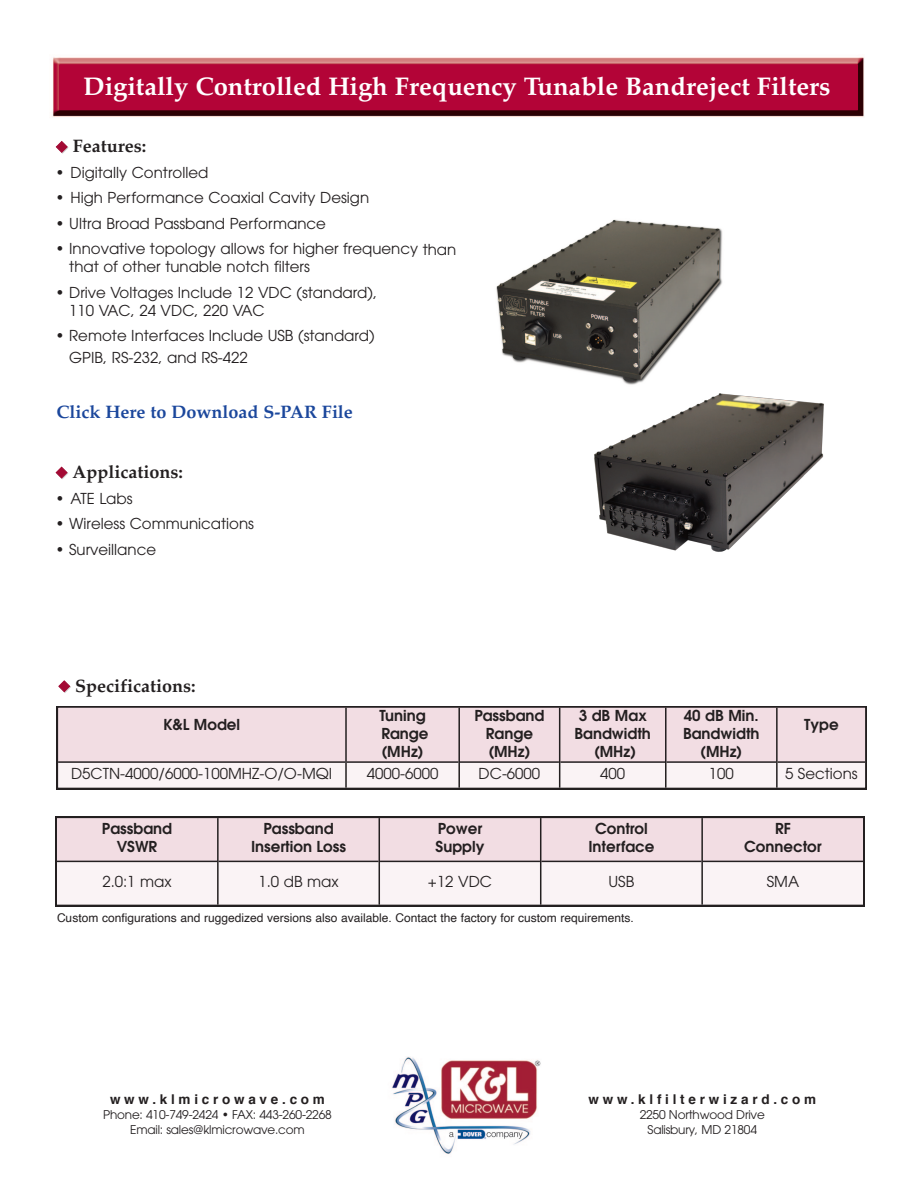
<style>
.page{position:relative;width:918px;height:1188px;background:#fff}
.page>*{position:absolute;margin:0;border:0;box-sizing:border-box;transform-origin:0 0}
.t1{font:700 25.5px "Palatino";color:#fff}
.t2{font:700 18px "Palatino";color:#231f20}
.t3{font:700 18px "Palatino";color:#1b479c}
.t4{font:15px "Avant Garde";color:#231f20}
.t5{font:600 15px "Avant Garde";color:#231f20}
.t6{font:700 13.5px "Helvetica";letter-spacing:.28em;color:#231f20}
.t7{font:12px "Avant Garde";letter-spacing:-.015em;color:#231f20}
.t8{font:12px "Helvetica";color:#231f20}
.s1{color:#ccc}
</style>
<div class="page">
<img style="left:52px;top:57px;width:812px;height:60px">
<div style="left:60px;top:65px;width:798px;height:45px;background:#b30437"></div>
<img style="left:392px;top:1057px;width:149px;height:97px">
<svg style="left:56px;top:817px;width:809px;height:89px"></svg>
<hr style="left:217px;top:818px;width:2px;height:87px;background:#231f20">
<hr style="left:379px;top:818px;width:1px;height:87px;background:#231f20">
<hr style="left:540px;top:818px;width:1px;height:87px;background:#231f20">
<hr style="left:701px;top:818px;width:2px;height:87px;background:#231f20">
<hr style="left:57px;top:861px;width:160px;height:1px;background:#231f20">
<hr style="left:219px;top:861px;width:160px;height:1px;background:#231f20">
<hr style="left:380px;top:861px;width:160px;height:1px;background:#231f20">
<hr style="left:541px;top:861px;width:160px;height:1px;background:#231f20">
<hr style="left:703px;top:861px;width:160px;height:1px;background:#231f20">
<svg style="left:57px;top:706px;width:810px;height:83px"></svg>
<hr style="left:345px;top:708px;width:2px;height:80px;background:#231f20">
<hr style="left:458px;top:708px;width:2px;height:80px;background:#231f20">
<hr style="left:559px;top:708px;width:1px;height:80px;background:#231f20">
<hr style="left:665px;top:708px;width:2px;height:80px;background:#231f20">
<hr style="left:776px;top:708px;width:2px;height:80px;background:#231f20">
<hr style="left:58px;top:761px;width:287px;height:2px;background:#231f20">
<hr style="left:347px;top:761px;width:111px;height:2px;background:#231f20">
<hr style="left:460px;top:761px;width:99px;height:2px;background:#231f20">
<hr style="left:560px;top:761px;width:105px;height:2px;background:#231f20">
<hr style="left:667px;top:761px;width:109px;height:2px;background:#231f20">
<hr style="left:778px;top:761px;width:87px;height:2px;background:#231f20">
<img style="left:496px;top:219px;width:227px;height:156px">
<img style="left:594px;top:375px;width:230px;height:177px">
<p class="t1" style="left:84px;top:74px;width:749px">Digitally Controlled High Frequency Tunable Bandreject Filters</p>
<p class="t2" style="left:57px;top:138px;width:91px"><span class="s1">◆</span> Features:</p>
<p class="t4" style="left:56px;top:167px;width:154px">• Digitally Controlled</p>
<p class="t4" style="left:56px;top:192px;width:315px">• High Performance Coaxial Cavity Design</p>
<p class="t4" style="left:56px;top:218px;width:272px">• Ultra Broad Passband Performance</p>
<p class="t4" style="left:56px;top:243px;width:402px">• Innovative topology allows for higher frequency than</p>
<p class="t4" style="left:69px;top:261px;width:242px">that of other tunable notch filters</p>
<p class="t4" style="left:56px;top:287px;width:323px">• Drive Voltages Include 12 VDC (standard),</p>
<p class="t4" style="left:69px;top:305px;width:197px">110 VAC, 24 VDC, 220 VAC</p>
<p class="t4" style="left:56px;top:330px;width:321px">• Remote Interfaces Include USB (standard)</p>
<p class="t4" style="left:69px;top:352px;width:180px">GPIB, RS-232, and RS-422</p>
<p class="t3" style="left:57px;top:403px;width:298px">Click Here to Download S-PAR File</p>
<p class="t2" style="left:56px;top:463px;width:128px"><span class="s1">◆</span> Applications:</p>
<p class="t4" style="left:55px;top:492px;width:79px">• ATE Labs</p>
<p class="t4" style="left:55px;top:518px;width:200px">• Wireless Communications</p>
<p class="t4" style="left:55px;top:543px;width:102px">• Surveillance</p>
<p class="t2" style="left:59px;top:677px;width:138px"><span class="s1">◆</span> Specifications:</p>
<p class="t5" style="left:163px;top:719px;width:78px">K&amp;L Model</p>
<p class="t5" style="left:380px;top:710px;width:48px">Tuning</p>
<p class="t5" style="left:381px;top:728px;width:49px">Range</p>
<p class="t5" style="left:382px;top:746px;width:43px">(MHz)</p>
<p class="t5" style="left:474px;top:710px;width:72px">Passband</p>
<p class="t5" style="left:486px;top:728px;width:49px">Range</p>
<p class="t5" style="left:488px;top:746px;width:44px">(MHz)</p>
<p class="t5" style="left:579px;top:710px;width:70px">3 dB Max</p>
<p class="t5" style="left:574px;top:728px;width:78px">Bandwidth</p>
<p class="t5" style="left:594px;top:746px;width:44px">(MHz)</p>
<p class="t5" style="left:684px;top:710px;width:76px">40 dB Min.</p>
<p class="t5" style="left:683px;top:728px;width:78px">Bandwidth</p>
<p class="t5" style="left:700px;top:746px;width:43px">(MHz)</p>
<p class="t5" style="left:804px;top:719px;width:36px">Type</p>
<p class="t4" style="left:71px;top:768px;width:263px">D5CTN-4000/6000-100MHZ-O/O-MQI</p>
<p class="t4" style="left:367px;top:768px;width:73px">4000-6000</p>
<p class="t4" style="left:479px;top:768px;width:63px">DC-6000</p>
<p class="t4" style="left:600px;top:768px;width:26px">400</p>
<p class="t4" style="left:709px;top:768px;width:26px">100</p>
<p class="t4" style="left:785px;top:768px;width:74px">5 Sections</p>
<p class="t5" style="left:102px;top:823px;width:72px">Passband</p>
<p class="t5" style="left:117px;top:841px;width:42px">VSWR</p>
<p class="t5" style="left:263px;top:823px;width:72px">Passband</p>
<p class="t5" style="left:251px;top:841px;width:96px">Insertion Loss</p>
<p class="t5" style="left:438px;top:823px;width:46px">Power</p>
<p class="t5" style="left:436px;top:841px;width:50px">Supply</p>
<p class="t5" style="left:595px;top:823px;width:54px">Control</p>
<p class="t5" style="left:588px;top:841px;width:68px">Interface</p>
<p class="t5" style="left:775px;top:823px;width:17px">RF</p>
<p class="t5" style="left:744px;top:841px;width:79px">Connector</p>
<p class="t4" style="left:102px;top:876px;width:71px">2.0:1 max</p>
<p class="t4" style="left:258px;top:876px;width:82px">1.0 dB max</p>
<p class="t4" style="left:428px;top:876px;width:66px">+12 VDC</p>
<p class="t4" style="left:608px;top:876px;width:27px">USB</p>
<p class="t4" style="left:767px;top:876px;width:34px">SMA</p>
<p class="t8" style="left:57px;top:913px;width:578px">Custom configurations and ruggedized versions also available. Contact the factory for custom requirements.</p>
<p class="t6" style="left:110px;top:1094px;width:216px">www.klmicrowave.com</p>
<p class="t7" style="left:103px;top:1110px;width:230px">Phone: 410-749-2424 • FAX: 443-260-2268</p>
<p class="t7" style="left:130px;top:1125px;width:176px">Email: sales@klmicrowave.com</p>
<p class="t6" style="left:589px;top:1094px;width:229px">www.klfilterwizard.com</p>
<p class="t7" style="left:640px;top:1110px;width:127px">2250 Northwood Drive</p>
<p class="t7" style="left:648px;top:1125px;width:111px">Salisbury, MD 21804</p>
</div>
